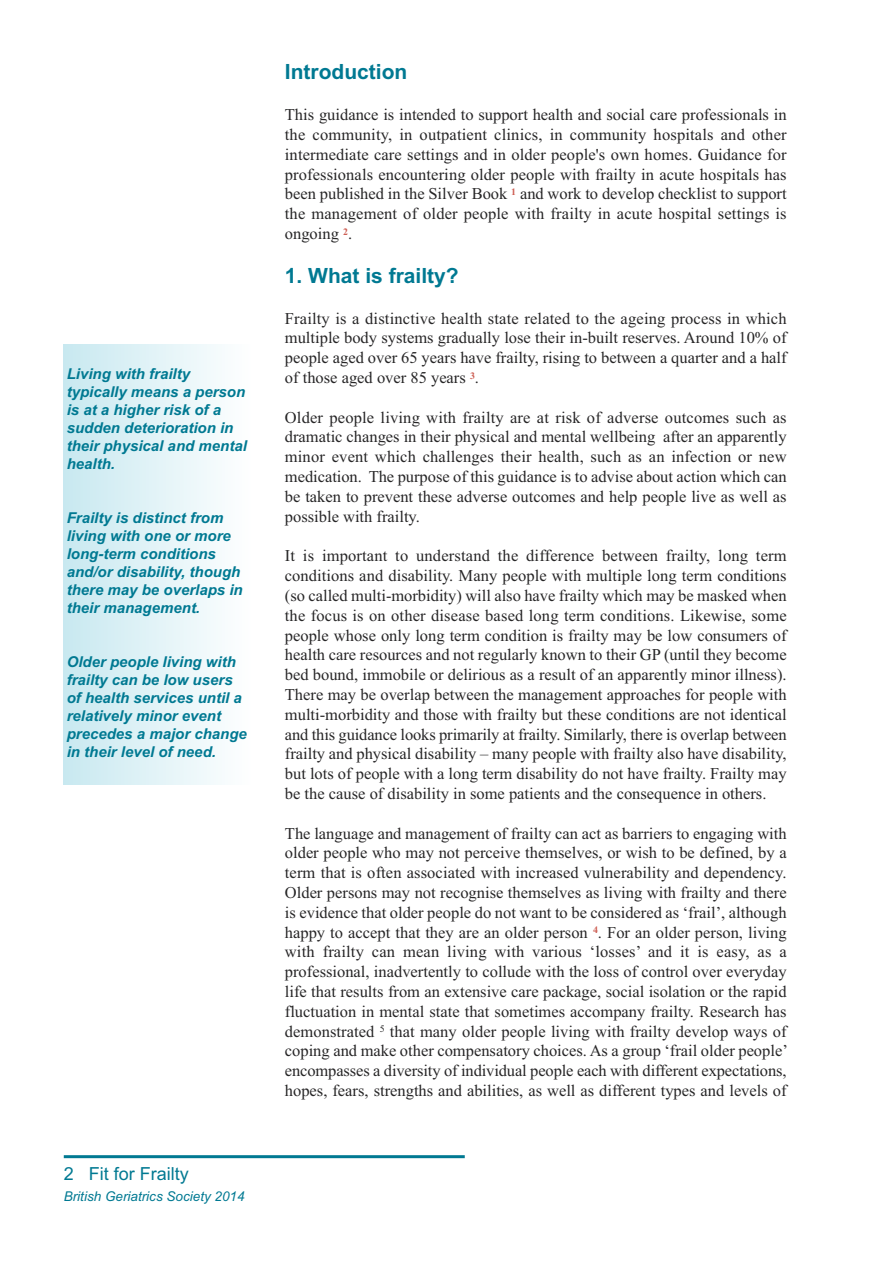
<style>
.page{position:relative;width:893px;height:1263px;background:#fff}
.page>*{position:absolute;margin:0;border:0;box-sizing:border-box;transform-origin:0 0}
.t1{font:700 21px "Arial";color:#007992}
.t2{font:18px "Arial";color:#007992}
.t3{font:16.5px/19.8px "Times New Roman";color:#272627;text-align:justify}
.t4{font:italic 700 15px/18px "Arial";color:#007992}
.t5{font:italic 13.5px "Arial";color:#007992}
</style>
<div class="page">
<hr style="left:64px;top:1155px;width:401px;height:3px;background:#007992">
<div style="left:64px;top:344px;width:187px;height:440px;background:linear-gradient(to right,#c8e8f0,#feffff)"></div>
<p class="t4" style="left:67px;top:365px;width:182px">Living with frailty typically means a person is at a higher risk of a sudden deterioration in their physical and mental health.</p>
<p class="t4" style="left:67px;top:509px;width:177px">Frailty is distinct from living with one or more long-term conditions and/or disability, though there may be overlaps in their management.</p>
<p class="t4" style="left:67px;top:653px;width:182px">Older people living with frailty can be low users of health services until a relatively minor event precedes a major change in their level of need.</p>
<p class="t2" style="left:64px;top:1163px;width:127px">2 Fit for Frailty</p>
<p class="t5" style="left:64px;top:1188px;width:182px">British Geriatrics Society 2014</p>
<p class="t1" style="left:285px;top:60px;width:124px">Introduction</p>
<p class="t3" style="left:285px;top:105px;width:503px">This guidance is intended to support health and social care professionals in the community, in outpatient clinics, in community hospitals and other intermediate care settings and in older people's own homes. Guidance for professionals encountering older people with frailty in acute hospitals has been published in the Silver Book <sup>1</sup> and work to develop checklist to support the management of older people with frailty in acute hospital settings is ongoing <sup>2</sup>.</p>
<p class="t1" style="left:285px;top:263px;width:175px">1. What is frailty?</p>
<p class="t3" style="left:285px;top:308px;width:503px">Frailty is a distinctive health state related to the ageing process in which multiple body systems gradually lose their in-built reserves. Around 10% of people aged over 65 years have frailty, rising to between a quarter and a half of those aged over 85 years <sup>3</sup>.</p>
<p class="t3" style="left:285px;top:407px;width:503px">Older people living with frailty are at risk of adverse outcomes such as dramatic changes in their physical and mental wellbeing after an apparently minor event which challenges their health, such as an infection or new medication. The purpose of this guidance is to advise about action which can be taken to prevent these adverse outcomes and help people live as well as possible with frailty.</p>
<p class="t3" style="left:285px;top:546px;width:503px">It is important to understand the difference between frailty, long term conditions and disability. Many people with multiple long term conditions (so called multi-morbidity) will also have frailty which may be masked when the focus is on other disease based long term conditions. Likewise, some people whose only long term condition is frailty may be low consumers of health care resources and not regularly known to their GP (until they become bed bound, immobile or delirious as a result of an apparently minor illness).<br>There may be overlap between the management approaches for people with multi-morbidity and those with frailty but these conditions are not identical and this guidance looks primarily at frailty. Similarly, there is overlap between frailty and physical disability – many people with frailty also have disability, but lots of people with a long term disability do not have frailty. Frailty may be the cause of disability in some patients and the consequence in others.</p>
<p class="t3" style="left:285px;top:823px;width:505px">The language and management of frailty can act as barriers to engaging with older people who may not perceive themselves, or wish to be defined, by a term that is often associated with increased vulnerability and dependency.<br>Older persons may not recognise themselves as living with frailty and there is evidence that older people do not want to be considered as ‘frail’, although happy to accept that they are an older person <sup>4</sup>. For an older person, living with frailty can mean living with various ‘losses’ and it is easy, as a professional, inadvertently to collude with the loss of control over everyday life that results from an extensive care package, social isolation or the rapid fluctuation in mental state that sometimes accompany frailty. Research has demonstrated <sup>5</sup> that many older people living with frailty develop ways of coping and make other compensatory choices. As a group ‘frail older people’ encompasses a diversity of individual people each with different expectations, hopes, fears, strengths and abilities, as well as different types and levels of</p>
</div>
